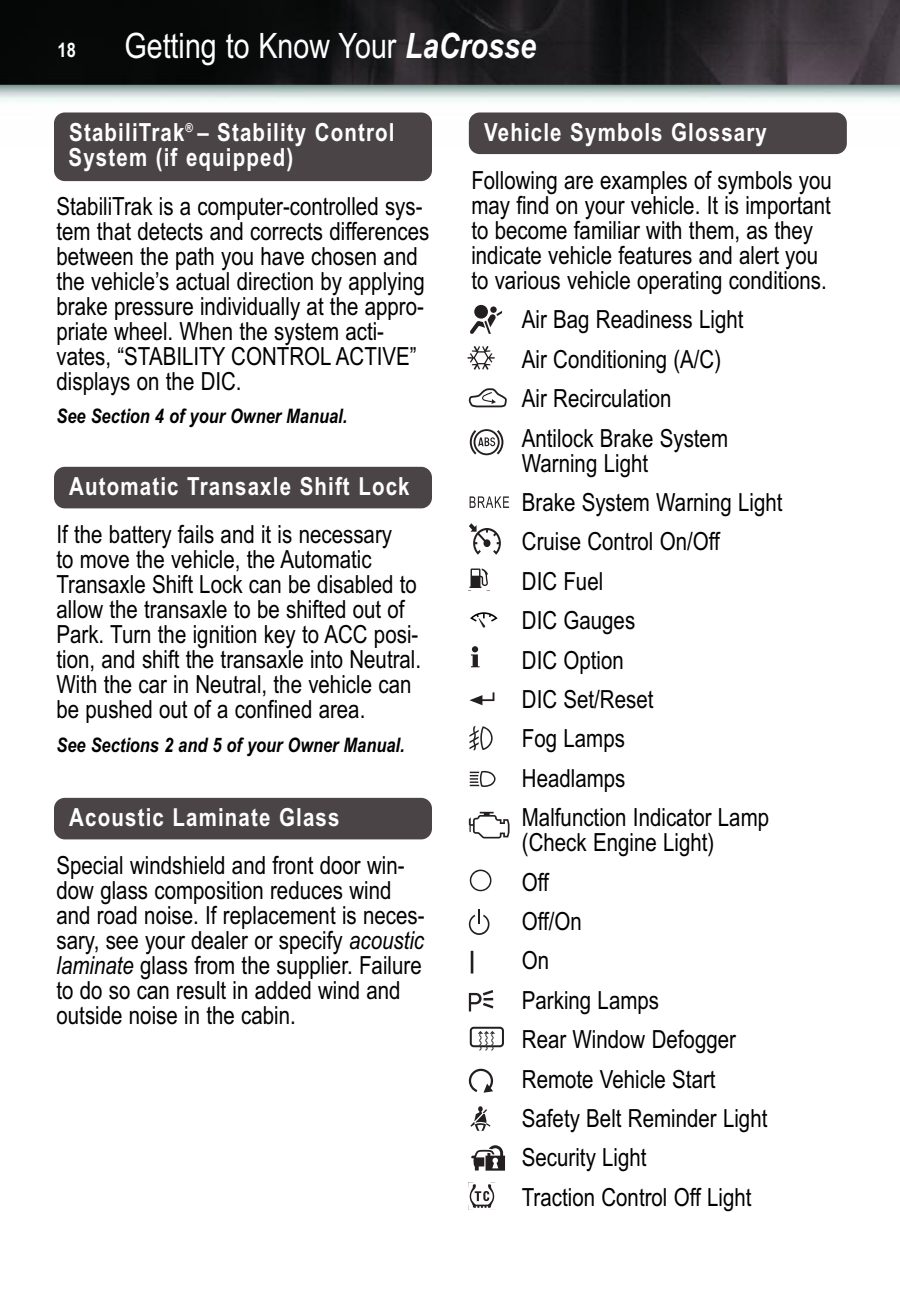
<style>
.page{position:relative;width:900px;height:1296px;background:#fff}
.page>*{position:absolute;margin:0;border:0;box-sizing:border-box;transform-origin:0 0}
.t1{font:35px "Arial Narrow";color:#fff}
.t2{font:25px/25px "Arial Narrow";color:#000}
.t3{font:700 25px/25px "Arial Narrow";letter-spacing:.045em;color:#fff}
.t4{font:italic 700 20px "Arial Narrow";color:#000}
.t5{font:700 20px "Arial Narrow";color:#fff}
.s1{font-weight:700;font-style:italic}
.s2{font-style:italic}
</style>
<div class="page">
<img style="left:0;top:0;width:900px;height:148px">
<div style="left:469px;top:112px;width:378px;height:42px;background:#4b4446;border-radius:11px"></div>
<div style="left:490px;top:306px;width:7px;height:7px;background:#231f20;border-radius:50%"></div>
<svg style="left:470px;top:311px;width:32px;height:23px"></svg>
<div style="left:474px;top:305px;width:14px;height:14px;background:#231f20;border-radius:50%"></div>
<svg style="left:470px;top:429px;width:33px;height:26px"></svg>
<svg style="left:468px;top:346px;width:27px;height:24px"></svg>
<svg style="left:470px;top:496px;width:39px;height:12px"></svg>
<svg style="left:469px;top:523px;width:31px;height:32px"></svg>
<svg style="left:469px;top:568px;width:19px;height:20px"></svg>
<svg style="left:471px;top:646px;width:9px;height:21px"></svg>
<svg style="left:469px;top:692px;width:25px;height:13px"></svg>
<svg style="left:470px;top:612px;width:28px;height:16px"></svg>
<svg style="left:469px;top:1184px;width:26px;height:26px"></svg>
<svg style="left:469px;top:990px;width:24px;height:21px"></svg>
<svg style="left:470px;top:771px;width:26px;height:16px"></svg>
<svg style="left:469px;top:726px;width:24px;height:24px"></svg>
<svg style="left:469px;top:910px;width:21px;height:25px"></svg>
<svg style="left:470px;top:870px;width:21px;height:21px"></svg>
<svg style="left:469px;top:1069px;width:25px;height:24px"></svg>
<svg style="left:469px;top:388px;width:38px;height:19px"></svg>
<div style="left:470px;top:1027px;width:34px;height:20px;border:2px solid #231f20;border-radius:3px"></div>
<svg style="left:478px;top:1031px;width:17px;height:20px"></svg>
<svg style="left:469px;top:812px;width:41px;height:26px"></svg>
<hr style="left:471px;top:951px;width:2px;height:22px;background:#231f20">
<svg style="left:470px;top:1106px;width:21px;height:25px"></svg>
<svg style="left:471px;top:1145px;width:34px;height:26px"></svg>
<div style="left:54px;top:112px;width:378px;height:69px;background:#4b4446;border-radius:11px"></div>
<div style="left:54px;top:798px;width:378px;height:41px;background:#4b4446;border-radius:11px"></div>
<div style="left:54px;top:467px;width:378px;height:41px;background:#4b4446;border-radius:11px"></div>
<p class="t5" style="left:58px;top:38px;width:20px">18</p>
<h1 class="t1" style="left:124px;top:25px;width:413px">Getting to Know Your <span class="s1">LaCrosse</span></h1>
<p class="t3" style="left:69px;top:120px;width:328px">StabiliTrak<sup>®</sup> – Stability Control<br>System (if equipped)</p>
<p class="t2" style="left:57px;top:194px;width:374px">StabiliTrak is a computer-controlled sys&shy;tem that detects and corrects differences between the path you have chosen and the vehicle’s actual direction by applying brake pressure individually at the appro&shy;priate wheel. When the system acti&shy;vates, “STABILITY CONTROL ACTIVE” displays on the DIC.</p>
<p class="t4" style="left:57px;top:405px;width:292px">See Section 4 of your Owner Manual.</p>
<p class="t3" style="left:69px;top:474px;width:342px">Automatic Transaxle Shift Lock</p>
<p class="t2" style="left:57px;top:522px;width:366px">If the battery fails and it is necessary<br>to move the vehicle, the Automatic Transaxle Shift Lock can be disabled to allow the transaxle to be shifted out of Park. Turn the ignition key to ACC posi&shy;tion, and shift the transaxle into Neutral.<br>With the car in Neutral, the vehicle can be pushed out of a confined area.</p>
<p class="t4" style="left:57px;top:733px;width:350px">See Sections 2 and 5 of your Owner Manual.</p>
<p class="t3" style="left:69px;top:805px;width:272px">Acoustic Laminate Glass</p>
<p class="t2" style="left:56px;top:853px;width:370px">Special windshield and front door win&shy;dow glass composition reduces wind and road noise. If replacement is neces&shy;sary, see your dealer or specify <span class="s2">acoustic laminate</span> glass from the supplier. Failure to do so can result in added wind and outside noise in the cabin.</p>
<p class="t3" style="left:484px;top:120px;width:284px">Vehicle Symbols Glossary</p>
<p class="t2" style="left:471px;top:168px;width:362px">Following are examples of symbols you may find on your vehicle. It is important to become familiar with them, as they indicate vehicle features and alert you to various vehicle operating conditions.</p>
<p class="t2" style="left:522px;top:300px;width:223px;line-height:39.5px">Air Bag Readiness Light<br>Air Conditioning (A/C)<br>Air Recirculation<br>Antilock Brake System</p>
<p class="t2" style="left:522px;top:443px;width:262px;line-height:39.5px">Warning Light<br>Brake System Warning Light<br>Cruise Control On/Off<br>DIC Fuel<br>DIC Gauges<br>DIC Option<br>DIC Set/Reset<br>Fog Lamps<br>Headlamps<br>Malfunction Indicator Lamp</p>
<p class="t2" style="left:522px;top:823px;width:247px;line-height:39.5px">(Check Engine Light)<br>Off<br>Off/On<br>On<br>Parking Lamps<br>Rear Window Defogger<br>Remote Vehicle Start<br>Safety Belt Reminder Light<br>Security Light<br>Traction Control Off Light</p>
</div>
